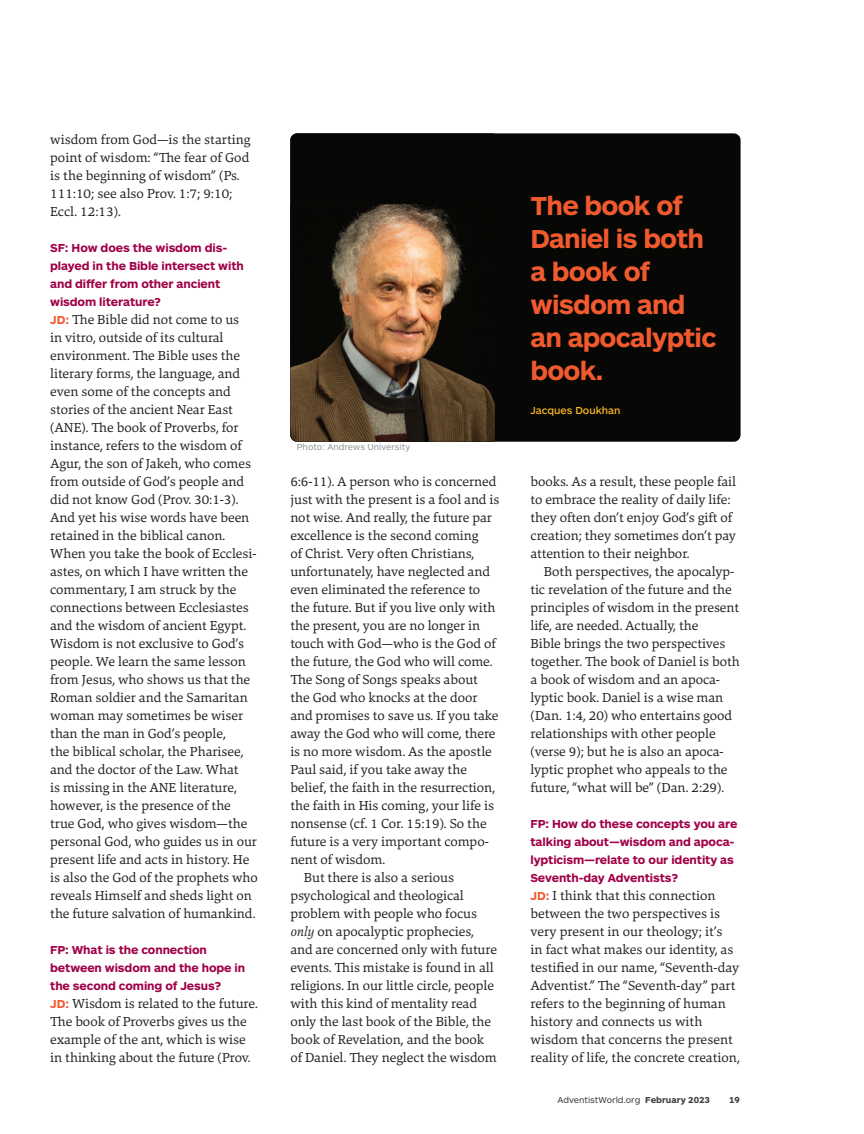
<style>
.page{position:relative;width:864px;height:1134px;background:#fff}
.page>*{position:absolute;margin:0;border:0;box-sizing:border-box;transform-origin:0 0}
.Pull_Quotes{font:700 27px/33px "ARS Maquette Pro";color:#f1592f}
.Main_Body{font:13.5px/18px "Danton";color:#231f20}
.Interview_Questions{font:700 12px/18px "ARS Maquette Pro";letter-spacing:.02em;color:#a00147}
.Interview_Questions-2{font:700 12px/18px "ARS Maquette Pro";letter-spacing:-.01em;color:#a00147}
.Captions{font:500 10.5px "ARS Maquette Pro";color:#fcb825}
.t1{font:9px "ARS Maquette Pro";letter-spacing:.035em;color:#3e3e3f}
.New_Photo_Credit{font:9px "ARS Maquette Pro";color:#939598}
.t2{font:700 9px "ARS Maquette Pro";color:#3e3e3f}
.s1{font-family:"ARS Maquette Pro";font-weight:700;font-size:12px;color:#f1592f}
.s2{font-style:italic}
.s3{font-weight:700}
</style>
<div class="page">
<div style="left:290px;top:133px;width:451px;height:309px;background:#070705;border-radius:7px"></div>
<img style="left:290px;top:204px;width:205px;height:238px">
<p class="Main_Body" style="left:50px;top:130px;width:202px">wisdom from God—is the starting point of wisdom: “The fear of God is the beginning of wisdom” (Ps.<br>111:10; see also Prov. 1:7; 9:10;<br>Eccl. 12:13).</p>
<p class="Interview_Questions-2" style="left:50px;top:238px;width:195px">SF: How does the wisdom dis&shy;played in the Bible intersect with and differ from other ancient wisdom literature?</p>
<p class="Main_Body" style="left:50px;top:310px;width:209px"><span class="s1">JD:</span> The Bible did not come to us<br>in vitro, outside of its cultural environment. The Bible uses the literary forms, the language, and even some of the concepts and stories of the ancient Near East (ANE). The book of Proverbs, for instance, refers to the wisdom of<br>Agur, the son of Jakeh, who comes from outside of God’s people and did not know God (Prov. 30:1-3).<br>And yet his wise words have been retained in the biblical canon.<br>When you take the book of Ecclesi&shy;astes, on which I have written the commentary, I am struck by the connections between Ecclesiastes and the wisdom of ancient Egypt.<br>Wisdom is not exclusive to God’s people. We learn the same lesson from Jesus, who shows us that the<br>Roman soldier and the Samaritan woman may sometimes be wiser than the man in God’s people,<br>the biblical scholar, the Pharisee, and the doctor of the Law. What<br>is missing in the ANE literature, however, is the presence of the true God, who gives wisdom—the personal God, who guides us in our present life and acts in history. He is also the God of the prophets who reveals Himself and sheds light on the future salvation of humankind.</p>
<p class="Interview_Questions" style="left:50px;top:940px;width:197px">FP: What is the connection between wisdom and the hope in the second coming of Jesus?</p>
<p class="Main_Body" style="left:50px;top:994px;width:209px"><span class="s1">JD:</span> Wisdom is related to the future.<br>The book of Proverbs gives us the example of the ant, which is wise in thinking about the future (Prov.</p>
<p class="New_Photo_Credit" style="left:297px;top:442px;width:115px">Photo: Andrews University</p>
<p class="Main_Body" style="left:290px;top:472px;width:211px">6:6-11). A person who is concerned just with the present is a fool and is not wise. And really, the future par excellence is the second coming<br>of Christ. Very often Christians, unfortunately, have neglected and even eliminated the reference to the future. But if you live only with the present, you are no longer in touch with God—who is the God of the future, the God who will come.<br>The Song of Songs speaks about the God who knocks at the door and promises to save us. If you take away the God who will come, there is no more wisdom. As the apostle<br>Paul said, if you take away the belief, the faith in the resurrection, the faith in His coming, your life is nonsense (cf. 1 Cor. 15:19). So the future is a very important compo&shy;nent of wisdom.</p>
<p class="Main_Body" style="left:290px;top:868px;width:208px;text-indent:14px">But there is also a serious psychological and theological problem with people who focus <span class="s2">only</span> on apocalyptic prophecies, and are concerned only with future events. This mistake is found in all religions. In our little circle, people with this kind of mentality read only the last book of the Bible, the book of Revelation, and the book of Daniel. They neglect the wisdom</p>
<p class="Pull_Quotes" style="left:530px;top:188px;width:188px">The book of<br>Daniel is both a book of wisdom and an apocalyptic book.</p>
<p class="Captions" style="left:530px;top:404px;width:92px">Jacques Doukhan</p>
<p class="Main_Body" style="left:530px;top:472px;width:207px">books. As a result, these people fail to embrace the reality of daily life: they often don’t enjoy God’s gift of creation; they sometimes don’t pay attention to their neighbor.</p>
<p class="Main_Body" style="left:530px;top:562px;width:211px;text-indent:14px">Both perspectives, the apocalyp&shy;tic revelation of the future and the principles of wisdom in the present life, are needed. Actually, the<br>Bible brings the two perspectives together. The book of Daniel is both a book of wisdom and an apoca&shy;lyptic book. Daniel is a wise man (Dan. 1:4, 20) who entertains good relationships with other people (verse 9); but he is also an apoca&shy;lyptic prophet who appeals to the future, “what will be” (Dan. 2:29).</p>
<p class="Interview_Questions" style="left:530px;top:814px;width:208px">FP: How do these concepts you are talking about—wisdom and apoca&shy;lypticism—relate to our identity as<br>Seventh-day Adventists?</p>
<p class="Main_Body" style="left:530px;top:886px;width:211px"><span class="s1">JD:</span> I think that this connection between the two perspectives is very present in our theology; it’s<br>in fact what makes our identity, as testified in our name, “Seventh-day Adventist.” The “Seventh-day” part refers to the beginning of human history and connects us with wisdom that concerns the present reality of life, the concrete creation,</p>
<p class="t1" style="left:557px;top:1094px;width:154px">AdventistWorld.org <span class="s3">February 2023</span></p>
<p class="t2" style="left:729px;top:1094px;width:12px">19</p>
</div>
